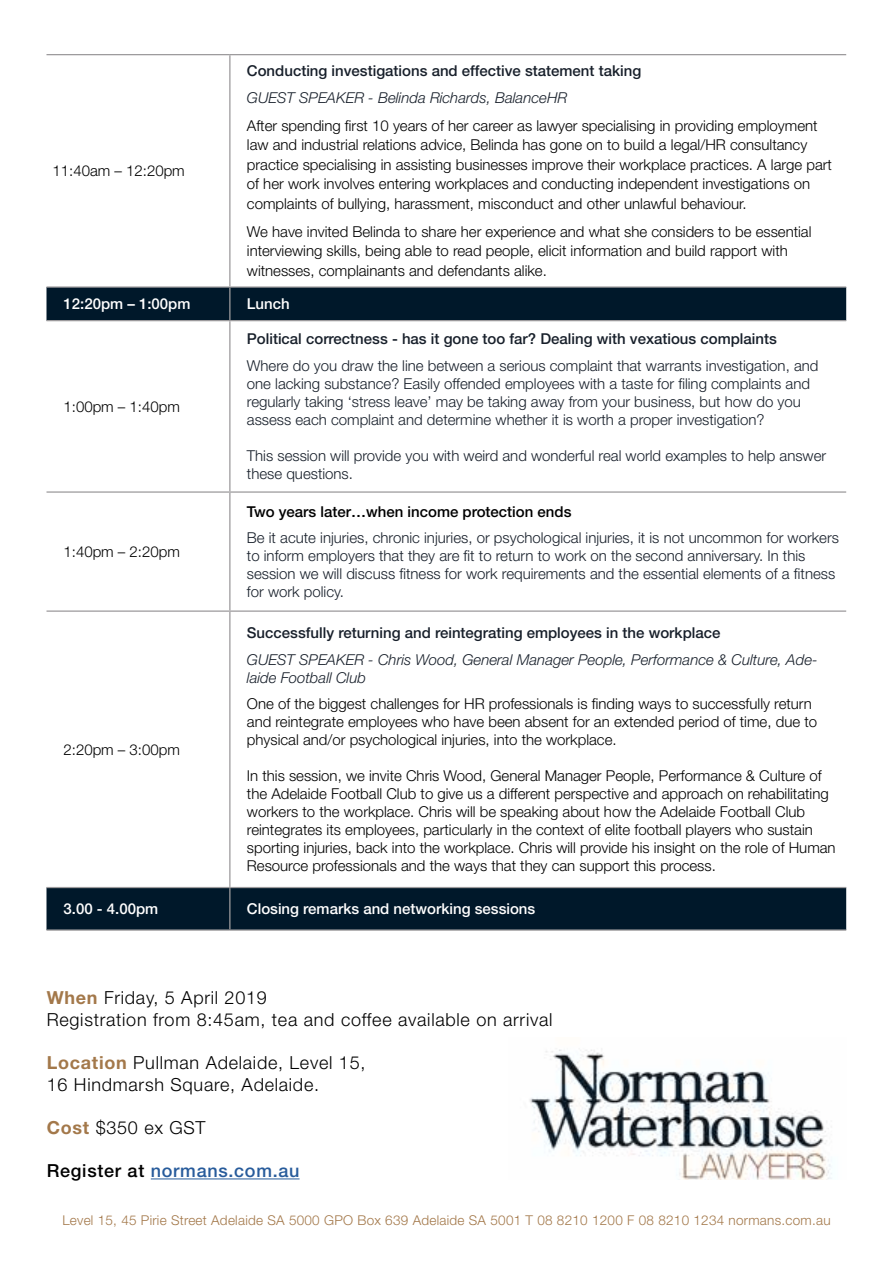
<style>
.page{position:relative;width:893px;height:1263px;background:#fff}
.page>*{position:absolute;margin:0;border:0;box-sizing:border-box;transform-origin:0 0}
.t1{font:300 18px/21.6px "Helvetica Neue LT Std";letter-spacing:.04em;color:#000}
.t2{font:500 18px "Helvetica Neue LT Std";letter-spacing:.04em;color:#275b9b}
.t3{font:300 15px/18px "Helvetica Neue LT Std";color:#000}
.t4{font:300 15px/18px "Helvetica Neue LT Std";color:#18202b}
.t5{font:500 15px "Helvetica Neue LT Std";color:#18202b}
.t6{font:italic 300 15px/18px "Helvetica Neue LT Std";color:#18202b}
.t7{font:500 15px "Helvetica Neue LT Std";color:#fff}
.t8{font:500 15px "Helvetica Neue LT Std";color:#000}
.t9{font:300 13.5px "Helvetica Neue LT Std";letter-spacing:.02em;color:#a3784a}
.s1{font-weight:700;color:#a3784a}
.s2{color:#000}
</style>
<div class="page">
<div style="left:46px;top:288px;width:800px;height:32px;background:#00182a"></div>
<div style="left:46px;top:888px;width:800px;height:41px;background:#00182a"></div>
<hr style="left:46px;top:54px;width:184px;height:1px;background:#9d9b9d">
<hr style="left:230px;top:54px;width:616px;height:1px;background:#9d9b9d">
<hr style="left:229px;top:55px;width:1px;height:231px;background:#9d9b9d">
<hr style="left:46px;top:286px;width:184px;height:2px;background:#9d9b9d">
<hr style="left:230px;top:286px;width:616px;height:2px;background:#9d9b9d">
<hr style="left:229px;top:321px;width:1px;height:170px;background:#9d9b9d">
<hr style="left:46px;top:491px;width:184px;height:2px;background:#9d9b9d">
<hr style="left:230px;top:491px;width:616px;height:2px;background:#9d9b9d">
<hr style="left:229px;top:493px;width:1px;height:117px;background:#9d9b9d">
<hr style="left:46px;top:610px;width:184px;height:2px;background:#9d9b9d">
<hr style="left:230px;top:610px;width:616px;height:2px;background:#9d9b9d">
<hr style="left:229px;top:612px;width:1px;height:275px;background:#9d9b9d">
<hr style="left:46px;top:887px;width:184px;height:1px;background:#9d9b9d">
<hr style="left:230px;top:887px;width:616px;height:1px;background:#9d9b9d">
<hr style="left:229px;top:888px;width:1px;height:41px;background:#9d9b9d">
<hr style="left:46px;top:929px;width:184px;height:2px;background:#9d9b9d">
<hr style="left:230px;top:929px;width:616px;height:2px;background:#9d9b9d">
<hr style="left:229px;top:288px;width:1px;height:32px;background:#9d9b9d">
<hr style="left:46px;top:320px;width:184px;height:1px;background:#9d9b9d">
<hr style="left:230px;top:320px;width:616px;height:1px;background:#9d9b9d">
<hr style="left:151px;top:1178px;width:149px;height:1px;background:#275b9b">
<img style="left:529px;top:1049px;width:303px;height:130px">
<p class="t3" style="left:52px;top:162px;width:134px">11:40am – 12:20pm</p>
<p class="t5" style="left:247px;top:62px;width:396px">Conducting investigations and effective statement taking</p>
<p class="t6" style="left:247px;top:88px;width:322px">GUEST SPEAKER - Belinda Richards, BalanceHR</p>
<p class="t3" style="left:247px;top:116px;width:587px;line-height:19.5px">After spending first 10 years of her career as lawyer specialising in providing employment law and industrial relations advice, Belinda has gone on to build a legal/HR consultancy practice specialising in assisting businesses improve their workplace practices. A large part of her work involves entering workplaces and conducting independent investigations on complaints of bullying, harassment, misconduct and other unlawful behaviour.</p>
<p class="t3" style="left:247px;top:222px;width:566px;line-height:19.5px">We have invited Belinda to share her experience and what she considers to be essential interviewing skills, being able to read people, elicit information and build rapport with witnesses, complainants and defendants alike.</p>
<p class="t7" style="left:64px;top:295px;width:128px">12:20pm – 1:00pm</p>
<p class="t7" style="left:247px;top:295px;width:44px">Lunch</p>
<p class="t3" style="left:64px;top:397px;width:118px">1:00pm – 1:40pm</p>
<p class="t3" style="left:64px;top:542px;width:118px">1:40pm – 2:20pm</p>
<p class="t3" style="left:64px;top:740px;width:118px">2:20pm – 3:00pm</p>
<p class="t5" style="left:247px;top:330px;width:531px">Political correctness - has it gone too far? Dealing with vexatious complaints</p>
<p class="t4" style="left:247px;top:356px;width:573px">Where do you draw the line between a serious complaint that warrants investigation, and one lacking substance? Easily offended employees with a taste for filing complaints and regularly taking ‘stress leave’ may be taking away from your business, but how do you assess each complaint and determine whether it is worth a proper investigation?</p>
<p class="t4" style="left:247px;top:446px;width:581px">This session will provide you with weird and wonderful real world examples to help answer these questions.</p>
<p class="t8" style="left:247px;top:502px;width:326px">Two years later…when income protection ends</p>
<p class="t4" style="left:247px;top:529px;width:594px">Be it acute injuries, chronic injuries, or psychological injuries, it is not uncommon for workers to inform employers that they are fit to return to work on the second anniversary. In this session we will discuss fitness for work requirements and the essential elements of a fitness for work policy.</p>
<p class="t5" style="left:247px;top:624px;width:475px">Successfully returning and reintegrating employees in the workplace</p>
<p class="t6" style="left:247px;top:650px;width:572px">GUEST SPEAKER - Chris Wood, General Manager People, Performance &amp; Culture, Ade&shy;laide Football Club</p>
<p class="t3" style="left:247px;top:694px;width:572px">One of the biggest challenges for HR professionals is finding ways to successfully return and reintegrate employees who have been absent for an extended period of time, due to physical and/or psychological injuries, into the workplace.</p>
<p class="t3" style="left:247px;top:766px;width:590px">In this session, we invite Chris Wood, General Manager People, Performance &amp; Culture of the Adelaide Football Club to give us a different perspective and approach on rehabilitating workers to the workplace. Chris will be speaking about how the Adelaide Football Club reintegrates its employees, particularly in the context of elite football players who sustain sporting injuries, back into the workplace. Chris will provide his insight on the role of Human Resource professionals and the ways that they can support this process.</p>
<p class="t7" style="left:64px;top:900px;width:96px">3.00 - 4.00pm</p>
<p class="t7" style="left:247px;top:900px;width:290px">Closing remarks and networking sessions</p>
<p class="t1" style="left:47px;top:987px;width:507px"><span class="s1">When</span> Friday, 5 April 2019<br>Registration from 8:45am, tea and coffee available on arrival</p>
<p class="t1" style="left:47px;top:1051px;width:320px"><span class="s1">Location</span> Pullman Adelaide, Level 15,<br>16 Hindmarsh Square, Adelaide.</p>
<p class="t1" style="left:47px;top:1116px;width:160px"><span class="s1">Cost</span> $350 ex GST</p>
<p class="t2" style="left:47px;top:1160px;width:254px"><span class="s2">Register at</span> normans.com.au</p>
<p class="t9" style="left:62px;top:1211px;width:770px">Level 15, 45 Pirie Street Adelaide SA 5000 GPO Box 639 Adelaide SA 5001 T 08 8210 1200 F 08 8210 1234 normans.com.au</p>
</div>
